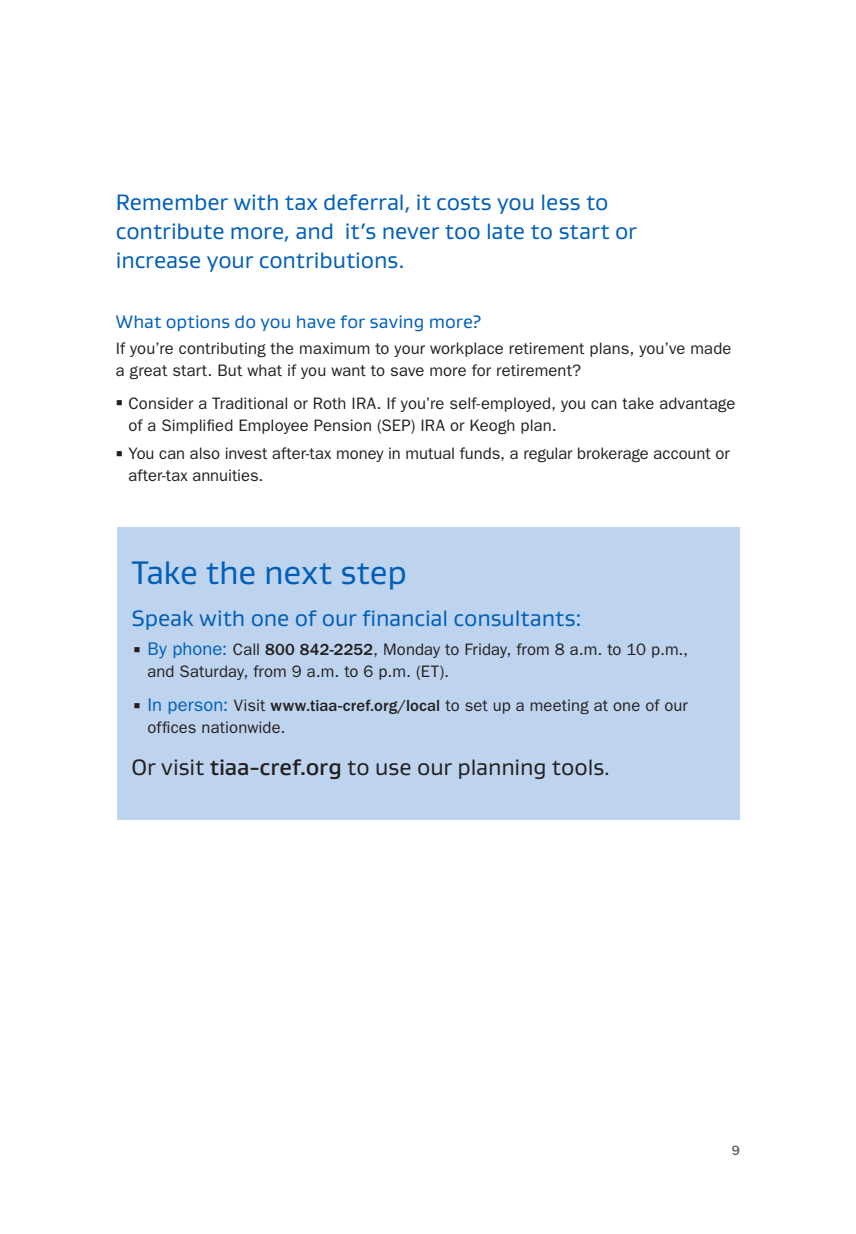
<style>
.page{position:relative;width:856px;height:1234px;background:#fff}
.page>*{position:absolute;margin:0;border:0;box-sizing:border-box;transform-origin:0 0}
.t1{font:33.25px "Gustan";letter-spacing:-.005em;color:#005fb9}
.t2{font:22.75px/29.1px "Gustan";letter-spacing:-.005em;color:#005fb9}
.t3{font:22.75px "Gustan";letter-spacing:-.005em;color:#231f20}
.t4{font:18.38px "Gustan";color:#005fb9}
.t5{font:16.62px/21.9px "ITC Franklin Gothic Std";letter-spacing:.005em;color:#231f20}
.t6{font:500 14px "ITC Franklin Gothic Std";color:#636366}
.s1{font-size:18.38px;color:#005fb9}
.s2{font-weight:500}
.s3{font-size:21px}
</style>
<div class="page">
<div style="left:117px;top:527px;width:622px;height:292px;background:#bed4ee"></div>
<p class="t2" style="left:116px;top:187px;width:522px">Remember with tax deferral, it costs you less to contribute more, and it’s never too late to start or increase your contributions.</p>
<p class="t4" style="left:116px;top:310px;width:367px">What options do you have for saving more?</p>
<p class="t5" style="left:116px;top:337px;width:617px">If you’re contributing the maximum to your workplace retirement plans, you’ve made a great start. But what if you want to save more for retirement?</p>
<p class="t5" style="left:128px;top:392px;width:608px">Consider a Traditional or Roth IRA. If you’re self-employed, you can take advantage of a Simplified Employee Pension (SEP) IRA or Keogh plan.</p>
<p class="t5" style="left:128px;top:442px;width:602px">You can also invest after-tax money in mutual funds, a regular brokerage account or after-tax annuities.</p>
<p class="t1" style="left:132px;top:550px;width:277px">Take the next step</p>
<p class="t2" style="left:132px;top:602px;width:451px">Speak with one of our financial consultants:</p>
<p class="t5" style="left:147px;top:639px;width:542px"><span class="s1">By phone:</span> Call <span class="s2">800 842-2252</span>, Monday to Friday, from 8 a.m. to 10 p.m., and Saturday, from 9 a.m. to 6 p.m. (ET).</p>
<p class="t5" style="left:147px;top:694px;width:542px"><span class="s1">In person:</span> Visit <span class="s2">www.tiaa-cref.org/local</span> to set up a meeting at one of our offices nationwide.</p>
<p class="t3" style="left:132px;top:752px;width:479px">Or visit <span class="s2">tiaa-cref.org</span> to use our planning tools<span class="s3">.</span></p>
<p class="t6" style="left:731px;top:1142px;width:10px">9</p>
</div>
